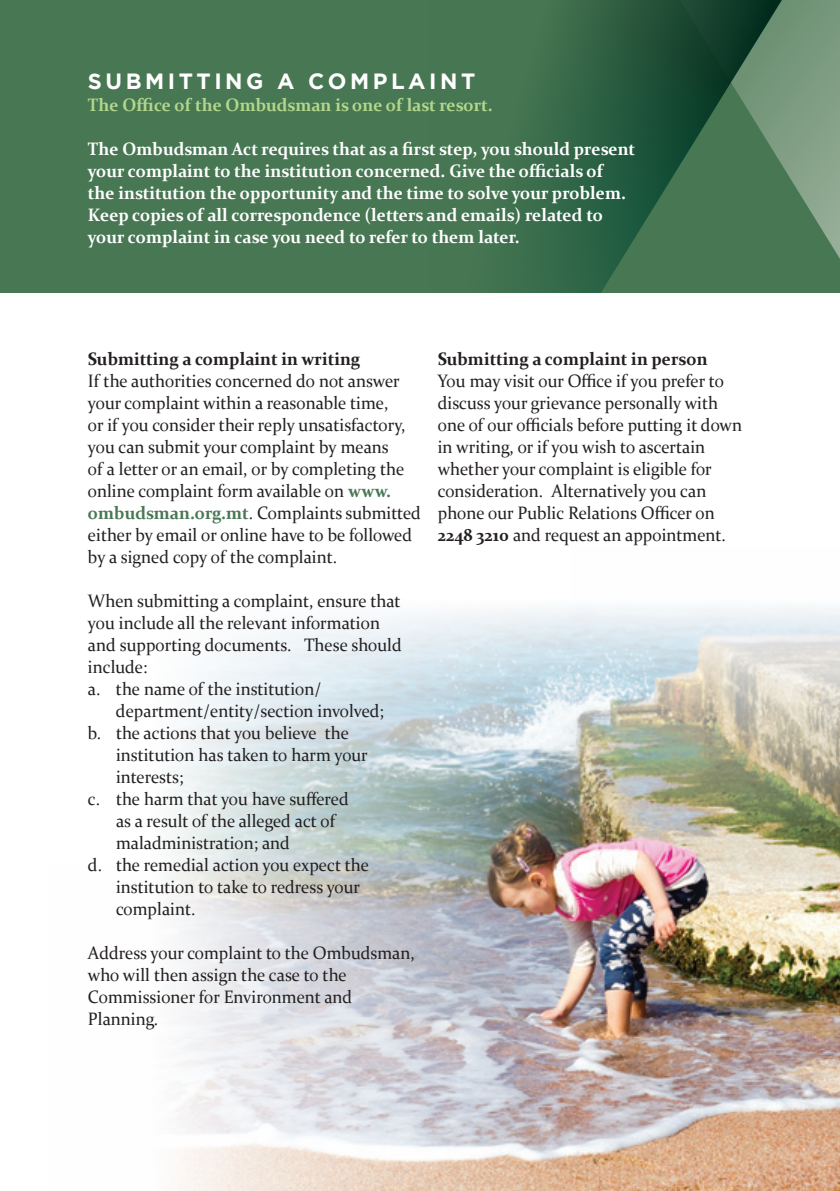
<style>
.page{position:relative;width:840px;height:1191px;background:#fff}
.page>*{position:absolute;margin:0;border:0;box-sizing:border-box;transform-origin:0 0}
.t1{font:700 22px "Gotham";letter-spacing:.16em;color:#fff}
.t2{font:18px/22px "Constantia";color:#231f20;scale:.95 1}
.t3{font:700 18px/22px "Constantia";color:#fff;scale:.95 1}
.t4{font:700 18px "Constantia";color:#231f20;scale:.95 1}
.t5{font:700 18px "Constantia";color:#b3d78b;scale:.95 1}
.s1{font-weight:700;color:#487753}
.s2{font-weight:700}
</style>
<div class="page">
<img style="left:168px;top:608px;width:671px;height:583px">
<div style="left:0;top:0;width:839px;height:293px;background:#487753"></div>
<svg style="left:808px;top:0;width:31px;height:257px;background:#7d9c81"></svg>
<svg style="left:515px;top:0;width:293px;height:293px"></svg>
<p class="t1" style="left:88px;top:66px;width:388px">SUBMITTING A COMPLAINT</p>
<p class="t5" style="left:88px;top:92px;width:427px">The Office of the Ombudsman is one of last resort.</p>
<p class="t3" style="left:88px;top:137px;width:577px">The Ombudsman Act requires that as a first step, you should present your complaint to the institution concerned. Give the officials of<br>the institution the opportunity and the time to solve your problem.<br>Keep copies of all correspondence (letters and emails) related to your complaint in case you need to refer to them later.</p>
<p class="t4" style="left:88px;top:347px;width:288px">Submitting a complaint in writing</p>
<p class="t2" style="left:88px;top:369px;width:352px">If the authorities concerned do not answer your complaint within a reasonable time,<br>or if you consider their reply unsatisfactory, you can submit your complaint by means<br>of a letter or an email, or by completing the online complaint form available on <span class="s1">www. ombudsman.org.mt</span>. Complaints submitted either by email or online have to be followed by a signed copy of the complaint.</p>
<p class="t2" style="left:88px;top:589px;width:331px">When submitting a complaint, ensure that you include all the relevant information and supporting documents. These should include:<br>a. the name of the institution/</p>
<p class="t2" style="left:88px;top:699px;width:313px;text-indent:28px">department/entity/section involved; b. the actions that you believe the</p>
<p class="t2" style="left:116px;top:743px;width:266px">institution has taken to harm your</p>
<p class="t2" style="left:116px;top:765px;width:73px">interests;</p>
<p class="t2" style="left:88px;top:787px;width:276px">c. the harm that you have suffered</p>
<p class="t2" style="left:116px;top:809px;width:232px">as a result of the alleged act of</p>
<p class="t2" style="left:116px;top:831px;width:184px">maladministration; and</p>
<p class="t2" style="left:88px;top:853px;width:297px">d. the remedial action you expect the</p>
<p class="t2" style="left:116px;top:875px;width:258px">institution to take to redress your</p>
<p class="t2" style="left:116px;top:897px;width:85px">complaint.</p>
<p class="t2" style="left:88px;top:941px;width:345px">Address your complaint to the Ombudsman, who will then assign the case to the<br>Commissioner for Environment and<br>Planning.</p>
<p class="t4" style="left:437px;top:346px;width:285px">Submitting a complaint in person</p>
<p class="t2" style="left:437px;top:369px;width:321px">You may visit our Office if you prefer to discuss your grievance personally with one of our officials before putting it down in writing, or if you wish to ascertain whether your complaint is eligible for consideration. Alternatively you can phone our Public Relations Officer on <span class="s2">2248 3210</span> and request an appointment.</p>
</div>
